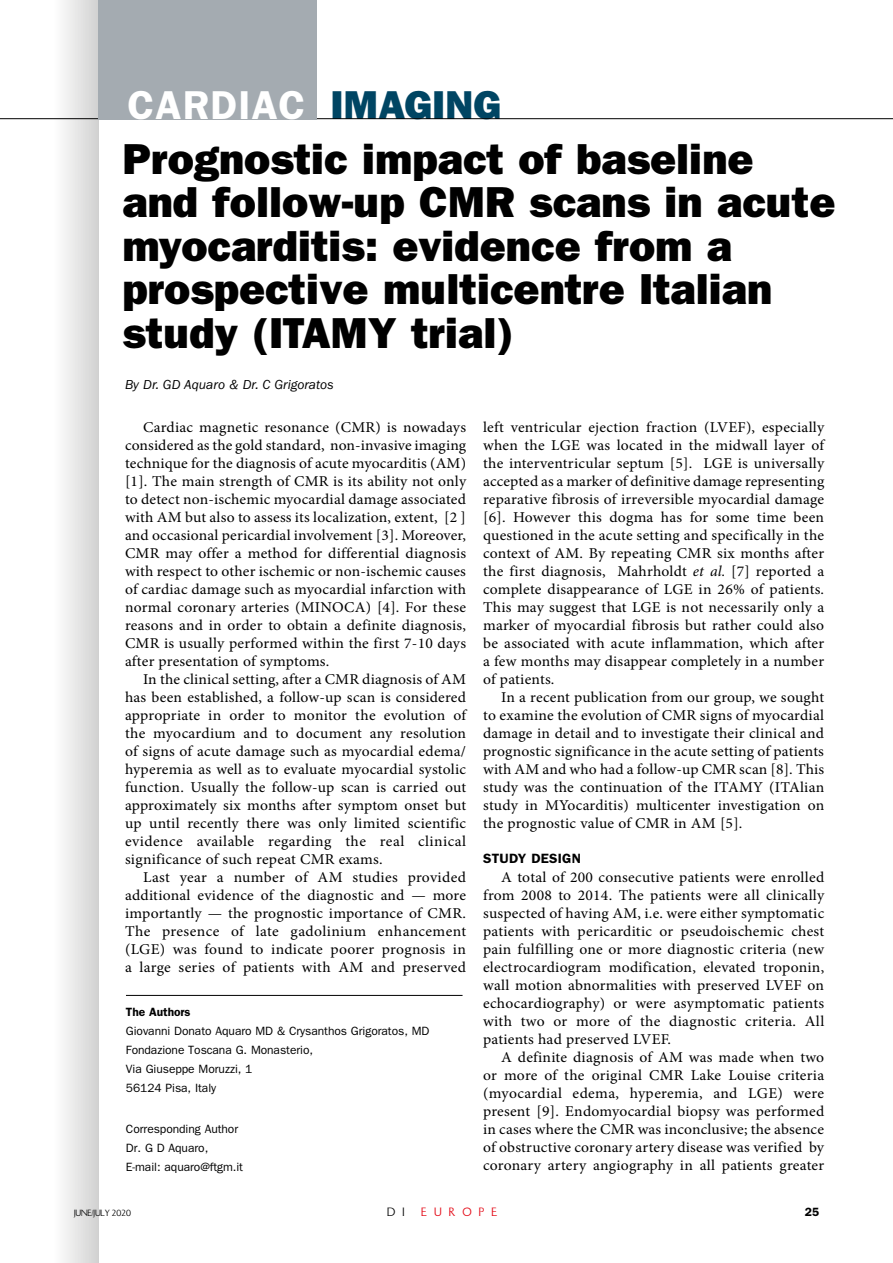
<style>
.page{position:relative;width:893px;height:1263px;background:#fff}
.page>*{position:absolute;margin:0;border:0;box-sizing:border-box;transform-origin:0 0}
.t1{font:43.5px/43.5px "ITC Franklin Gothic Std Hvy";color:#000}
.t2{font:600 40.5px "ITC Franklin Gothic Std";letter-spacing:.03em;color:#fff}
.t3{font:15px/18px "Minion Pro";letter-spacing:.015em;color:#000;text-align:justify;scale:1.04 1}
.t4{font:italic 13.5px "ITC Franklin Gothic Std";color:#000}
.t5{font:600 13.5px "ITC Franklin Gothic Std";letter-spacing:.015em;color:#000;scale:1.04 1}
.t6{font:12px/18.9px "ITC Franklin Gothic Std";letter-spacing:-.005em;color:#000}
.t7{font:600 12px "ITC Franklin Gothic Std";letter-spacing:-.005em;color:#000}
.t8{font:12px "OPTI Susan";letter-spacing:.6em;color:#e30613}
.t9{font:12px "OPTI Susan";color:#000}
.t10{font:9px "OPTI Susan";color:#000}
.s1{font-family:"ITC Franklin Gothic Std Hvy";font-weight:400;color:#004563}
.s2{font-style:italic}
</style>
<div class="page">
<div style="left:53px;top:0;width:45px;height:1263px;background:linear-gradient(to right,#fff,#d2d2d2)"></div>
<hr style="left:0;top:118px;width:893px;height:1px;background:#000">
<div style="left:98px;top:0;width:219px;height:119px;background:#a4abb1"></div>
<hr style="left:126px;top:995px;width:337px;height:1px;background:#000">
<h2 class="t2" style="left:128px;top:81px;width:375px">CARDIAC <span class="s1">IMAGING</span></h2>
<h1 class="t1" style="left:122px;top:137px;width:714px">Prognostic impact of baseline and follow-up CMR scans in acute myocarditis: evidence from a prospective multicentre Italian study (ITAMY trial)</h1>
<p class="t4" style="left:125px;top:377px;width:210px">By Dr. GD Aquaro &amp; Dr. C Grigoratos</p>
<p class="t3" style="left:125px;top:418px;width:330px;text-indent:18px">Cardiac magnetic resonance (CMR) is nowadays considered as the gold standard, non-invasive imaging technique for the diagnosis of acute myocarditis (AM) [1]. The main strength of CMR is its ability not only to detect non-ischemic myocardial damage associated with AM but also to assess its localization, extent, [2 ] and occasional pericardial involvement [3]. Moreover, CMR may offer a method for differential diagnosis with respect to other ischemic or non-ischemic causes of cardiac damage such as myocardial infarction with normal coronary arteries (MINOCA) [4]. For these reasons and in order to obtain a definite diagnosis, CMR is usually performed within the first 7-10 days after presentation of symptoms.</p>
<p class="t3" style="left:125px;top:670px;width:330px;text-indent:18px">In the clinical setting, after a CMR diagnosis of AM has been established, a follow-up scan is considered appropriate in order to monitor the evolution of the myocardium and to document any resolution of signs of acute damage such as myocardial edema/ hyperemia as well as to evaluate myocardial systolic function. Usually the follow-up scan is carried out approximately six months after symptom onset but up until recently there was only limited scientific evidence available regarding the real clinical significance of such repeat CMR exams.</p>
<p class="t3" style="left:125px;top:868px;width:329px;text-indent:18px">Last year a number of AM studies provided additional evidence of the diagnostic and — more importantly — the prognostic importance of CMR.<br>The presence of late gadolinium enhancement (LGE) was found to indicate poorer prognosis in a large series of patients with AM and preserved</p>
<p class="t7" style="left:126px;top:1005px;width:66px">The Authors</p>
<p class="t6" style="left:126px;top:1021px;width:305px">Giovanni Donato Aquaro MD &amp; Crysanthos Grigoratos, MD<br>Fondazione Toscana G. Monasterio,<br>Via Giuseppe Moruzzi, 1<br>56124 Pisa, Italy</p>
<p class="t6" style="left:126px;top:1119px;width:119px">Corresponding Author<br>Dr. G D Aquaro,<br>E-mail: aquaro@ftgm.it</p>
<p class="t3" style="left:483px;top:418px;width:330px">left ventricular ejection fraction (LVEF), especially when the LGE was located in the midwall layer of the interventricular septum [5]. LGE is universally accepted as a marker of definitive damage representing reparative fibrosis of irreversible myocardial damage [6]. However this dogma has for some time been questioned in the acute setting and specifically in the context of AM. By repeating CMR six months after the first diagnosis, Mahrholdt <span class="s2">et al.</span> [7] reported a complete disappearance of LGE in 26% of patients.<br>This may suggest that LGE is not necessarily only a marker of myocardial fibrosis but rather could also be associated with acute inflammation, which after a few months may disappear completely in a number of patients.</p>
<p class="t3" style="left:483px;top:688px;width:330px;text-indent:18px">In a recent publication from our group, we sought to examine the evolution of CMR signs of myocardial damage in detail and to investigate their clinical and prognostic significance in the acute setting of patients with AM and who had a follow-up CMR scan [8]. This study was the continuation of the ITAMY (ITAlian study in MYocarditis) multicenter investigation on the prognostic value of CMR in AM [5].</p>
<p class="t5" style="left:483px;top:851px;width:96px">STUDY DESIGN</p>
<p class="t3" style="left:483px;top:868px;width:330px;text-indent:18px">A total of 200 consecutive patients were enrolled from 2008 to 2014. The patients were all clinically suspected of having AM, i.e. were either symptomatic patients with pericarditic or pseudoischemic chest pain fulfilling one or more diagnostic criteria (new electrocardiogram modification, elevated troponin, wall motion abnormalities with preserved LVEF on echocardiography) or were asymptomatic patients with two or more of the diagnostic criteria. All patients had preserved LVEF.</p>
<p class="t3" style="left:483px;top:1048px;width:329px;text-indent:18px">A definite diagnosis of AM was made when two or more of the original CMR Lake Louise criteria (myocardial edema, hyperemia, and LGE) were present [9]. Endomyocardial biopsy was performed in cases where the CMR was inconclusive; the absence of obstructive coronary artery disease was verified by coronary artery angiography in all patients greater</p>
<p class="t10" style="left:74px;top:1208px;width:58px">JUNE/JULY 2020</p>
<p class="t9" style="left:387px;top:1205px;width:19px">D I</p>
<p class="t8" style="left:421px;top:1205px;width:77px">EUROPE</p>
<p class="t7" style="left:805px;top:1205px;width:16px">25</p>
</div>
